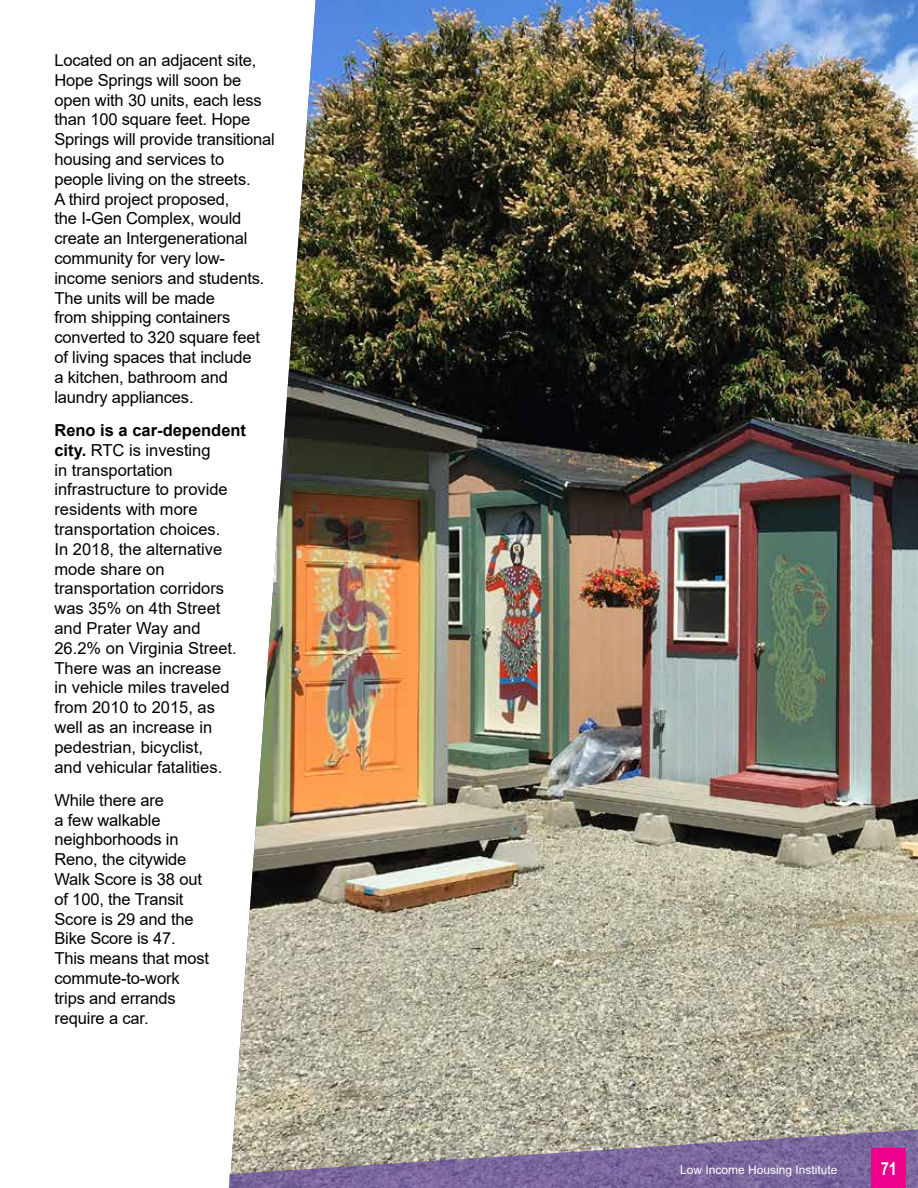
<style>
.page{position:relative;width:918px;height:1188px;background:#fff}
.page>*{position:absolute;margin:0;border:0;box-sizing:border-box;transform-origin:0 0}
.t1{font:700 18px "Arial Narrow";color:#fff}
.t2{font:16.5px/19.8px "Arial";letter-spacing:-.01em;color:#000}
.t3{font:12px "Arial";color:#fff}
.s1{font-weight:700}
</style>
<div class="page">
<img style="left:234px;top:0;width:684px;height:1128px">
<svg style="left:228px;top:1128px;width:690px;height:60px;background:#91849c"></svg>
<div style="left:872px;top:1148px;width:34px;height:40px;background:#ec008c"></div>
<p class="t2" style="left:54px;top:50px;width:222px">Located on an adjacent site,<br>Hope Springs will soon be open with 30 units, each less than 100 square feet. Hope<br>Springs will provide transitional housing and services to people living on the streets.<br>A third project proposed,<br>the I-Gen Complex, would create an Intergenerational community for very low&shy;income seniors and students.<br>The units will be made<br>from shipping containers converted to 320 square feet of living spaces that include<br>a kitchen, bathroom and laundry appliances.</p>
<p class="t2" style="left:54px;top:420px;width:193px"><span class="s1">Reno is a car-dependent city.</span> RTC is investing<br>in transportation infrastructure to provide residents with more transportation choices.<br>In 2018, the alternative mode share on transportation corridors was 35% on 4th Street and Prater Way and<br>26.2% on Virginia Street.<br>There was an increase<br>in vehicle miles traveled from 2010 to 2015, as well as an increase in pedestrian, bicyclist,<br>and vehicular fatalities.</p>
<p class="t2" style="left:54px;top:790px;width:156px">While there are<br>a few walkable neighborhoods in<br>Reno, the citywide<br>Walk Score is 38 out of 100, the Transit<br>Score is 29 and the<br>Bike Score is 47.<br>This means that most commute-to-work trips and errands require a car.</p>
<p class="t3" style="left:680px;top:1162px;width:159px">Low Income Housing Institute</p>
<p class="t1" style="left:881px;top:1155px;width:18px">71</p>
</div>
